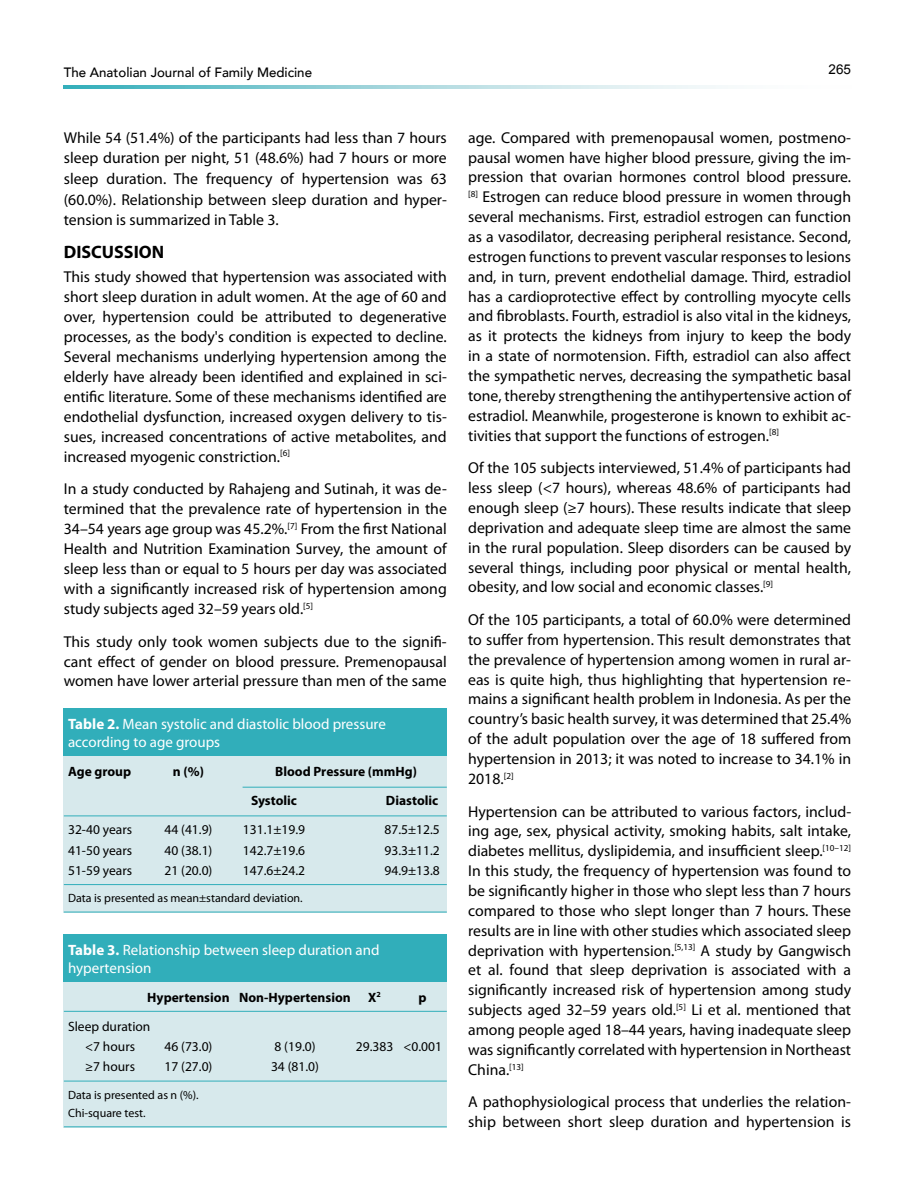
<style>
.page{position:relative;width:915px;height:1191px;background:#fff}
.page>*{position:absolute;margin:0;border:0;box-sizing:border-box;transform-origin:0 0}
.t1{font:700 18px "Myriad Pro";color:#000}
.t2{font:15.75px/19.8px "Myriad Pro";color:#000;text-align:justify}
.t3{font:15px/18px "Myriad Pro";color:#fff}
.t4{font:13.5px/20.4px "Myriad Pro";color:#000;text-align:center}
.t5{font:700 13.5px/29px "Myriad Pro";color:#000}
.t6{font:500 13.5px "Avenir";color:#000}
.t7{font:13.5px "Arial";color:#000}
.t8{font:12px/18.6px "Myriad Pro";color:#000}
.s1{font-weight:700}
</style>
<div class="page">
<svg style="left:64px;top:86px;width:658px;height:3px;background:#9fd5db"></svg>
<div style="left:64px;top:728px;width:382px;height:184px;background:#d7e9ec"></div>
<div style="left:64px;top:708px;width:382px;height:48px;background:#31aeba"></div>
<hr style="left:64px;top:815px;width:382px;height:1px;background:#31aeba">
<hr style="left:64px;top:884px;width:382px;height:1px;background:#31aeba">
<hr style="left:242px;top:787px;width:204px;height:1px;background:#31aeba">
<hr style="left:64px;top:911px;width:382px;height:1px;background:#31aeba">
<div style="left:64px;top:943px;width:382px;height:184px;background:#d7e9ec"></div>
<div style="left:64px;top:934px;width:382px;height:48px;background:#31aeba"></div>
<hr style="left:64px;top:1080px;width:382px;height:1px;background:#31aeba">
<hr style="left:64px;top:1011px;width:382px;height:1px;background:#31aeba">
<hr style="left:64px;top:1126px;width:382px;height:1px;background:#31aeba">
<p class="t6" style="left:64px;top:61px;width:250px">The Anatolian Journal of Family Medicine</p>
<p class="t7" style="left:828px;top:60px;width:24px">265</p>
<p class="t2" style="left:64px;top:127px;width:384px;line-height:20.7px">While 54 (51.4%) of the participants had less than 7 hours sleep duration per night, 51 (48.6%) had 7 hours or more sleep duration. The frequency of hypertension was 63 (60.0%). Relationship between sleep duration and hyper&shy;tension is summarized in Table 3.</p>
<p class="t1" style="left:64px;top:240px;width:102px">DISCUSSION</p>
<p class="t2" style="left:64px;top:267px;width:384px">This study showed that hypertension was associated with short sleep duration in adult women. At the age of 60 and over, hypertension could be attributed to degenerative processes, as the body's condition is expected to decline.<br>Several mechanisms underlying hypertension among the elderly have already been identified and explained in sci&shy;entific literature. Some of these mechanisms identified are endothelial dysfunction, increased oxygen delivery to tis&shy;sues, increased concentrations of active metabolites, and increased myogenic constriction.<sup>[6]</sup></p>
<p class="t2" style="left:64px;top:479px;width:384px">In a study conducted by Rahajeng and Sutinah, it was de&shy;termined that the prevalence rate of hypertension in the 34–54 years age group was 45.2%.<sup>[7]</sup> From the first National Health and Nutrition Examination Survey, the amount of sleep less than or equal to 5 hours per day was associated with a significantly increased risk of hypertension among study subjects aged 32–59 years old.<sup>[5]</sup></p>
<p class="t2" style="left:64px;top:631px;width:384px">This study only took women subjects due to the signifi&shy;cant effect of gender on blood pressure. Premenopausal women have lower arterial pressure than men of the same</p>
<p class="t3" style="left:68px;top:715px;width:319px"><span class="s1">Table 2.</span> Mean systolic and diastolic blood pressure according to age groups</p>
<p class="t5" style="left:68px;top:756px;width:65px">Age group</p>
<p class="t5" style="left:173px;top:756px;width:32px">n (%)</p>
<p class="t5" style="left:251px;top:756px;width:167px;text-indent:24px">Blood Pressure (mmHg)<br>Systolic</p>
<p class="t5" style="left:386px;top:785px;width:54px">Diastolic</p>
<p class="t4" style="left:68px;top:819px;width:65px">32-40 years</p>
<p class="t4" style="left:164px;top:819px;width:49px">44 (41.9)</p>
<p class="t4" style="left:243px;top:819px;width:64px">131.1±19.9</p>
<p class="t4" style="left:384px;top:819px;width:57px">87.5±12.5</p>
<p class="t4" style="left:68px;top:839px;width:65px">41-50 years</p>
<p class="t4" style="left:164px;top:839px;width:49px">40 (38.1)</p>
<p class="t4" style="left:243px;top:839px;width:64px">142.7±19.6</p>
<p class="t4" style="left:384px;top:839px;width:57px">93.3±11.2</p>
<p class="t4" style="left:68px;top:860px;width:65px">51-59 years</p>
<p class="t4" style="left:164px;top:860px;width:49px">21 (20.0)</p>
<p class="t4" style="left:243px;top:860px;width:64px">147.6±24.2</p>
<p class="t4" style="left:384px;top:860px;width:57px">94.9±13.8</p>
<p class="t8" style="left:68px;top:888px;width:236px">Data is presented as mean±standard deviation.</p>
<p class="t3" style="left:68px;top:940px;width:313px"><span class="s1">Table 3.</span> Relationship between sleep duration and hypertension</p>
<p class="t5" style="left:147px;top:982px;width:205px">Hypertension Non-Hypertension</p>
<p class="t5" style="left:368px;top:982px;width:14px">X<sup>2</sup></p>
<p class="t5" style="left:418px;top:982px;width:10px">p</p>
<p class="t4" style="left:68px;top:1015px;width:84px">Sleep duration &lt;7 hours</p>
<p class="t4" style="left:164px;top:1036px;width:49px">46 (73.0)</p>
<p class="t4" style="left:274px;top:1036px;width:43px">8 (19.0)</p>
<p class="t4" style="left:356px;top:1036px;width:87px">29.383 &lt;0.001</p>
<p class="t4" style="left:85px;top:1056px;width:51px">≥7 hours</p>
<p class="t4" style="left:164px;top:1056px;width:49px">17 (27.0)</p>
<p class="t4" style="left:271px;top:1056px;width:49px">34 (81.0)</p>
<p class="t8" style="left:68px;top:1085px;width:132px">Data is presented as n (%).<br>Chi-square test.</p>
<p class="t2" style="left:468px;top:127px;width:384px">age. Compared with premenopausal women, postmeno&shy;pausal women have higher blood pressure, giving the im&shy;pression that ovarian hormones control blood pressure. <sup>[8]</sup> Estrogen can reduce blood pressure in women through several mechanisms. First, estradiol estrogen can function as a vasodilator, decreasing peripheral resistance. Second, estrogen functions to prevent vascular responses to lesions and, in turn, prevent endothelial damage. Third, estradiol has a cardioprotective effect by controlling myocyte cells and fibroblasts. Fourth, estradiol is also vital in the kidneys, as it protects the kidneys from injury to keep the body in a state of normotension. Fifth, estradiol can also affect the sympathetic nerves, decreasing the sympathetic basal tone, thereby strengthening the antihypertensive action of estradiol. Meanwhile, progesterone is known to exhibit ac&shy;tivities that support the functions of estrogen.<sup>[8]</sup></p>
<p class="t2" style="left:468px;top:458px;width:384px">Of the 105 subjects interviewed, 51.4% of participants had less sleep (&lt;7 hours), whereas 48.6% of participants had enough sleep (≥7 hours). These results indicate that sleep deprivation and adequate sleep time are almost the same in the rural population. Sleep disorders can be caused by several things, including poor physical or mental health, obesity, and low social and economic classes.<sup>[9]</sup></p>
<p class="t2" style="left:468px;top:609px;width:384px">Of the 105 participants, a total of 60.0% were determined to suffer from hypertension. This result demonstrates that the prevalence of hypertension among women in rural ar&shy;eas is quite high, thus highlighting that hypertension re&shy;mains a significant health problem in Indonesia. As per the country’s basic health survey, it was determined that 25.4% of the adult population over the age of 18 suffered from hypertension in 2013; it was noted to increase to 34.1% in 2018.<sup>[2]</sup></p>
<p class="t2" style="left:468px;top:801px;width:384px">Hypertension can be attributed to various factors, includ&shy;ing age, sex, physical activity, smoking habits, salt intake, diabetes mellitus, dyslipidemia, and insufficient sleep.<sup>[10–12] </sup>In this study, the frequency of hypertension was found to be significantly higher in those who slept less than 7 hours compared to those who slept longer than 7 hours. These results are in line with other studies which associated sleep deprivation with hypertension.<sup>[5,13]</sup> A study by Gangwisch et al. found that sleep deprivation is associated with a significantly increased risk of hypertension among study subjects aged 32–59 years old.<sup>[5]</sup> Li et al. mentioned that among people aged 18–44 years, having inadequate sleep was significantly correlated with hypertension in Northeast China.<sup>[13]</sup></p>
<p class="t2" style="left:468px;top:1091px;width:384px">A pathophysiological process that underlies the relation&shy;ship between short sleep duration and hypertension is</p>
</div>
